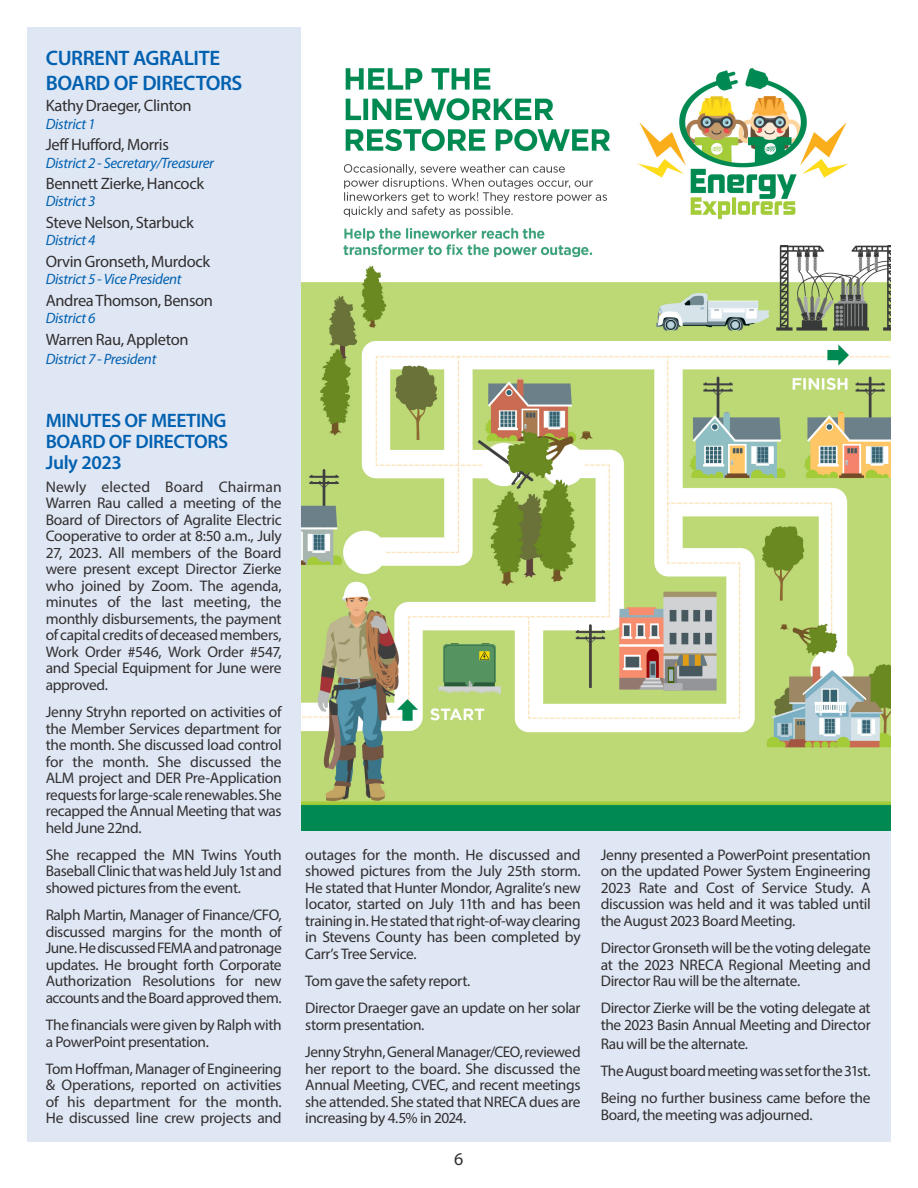
<style>
.page{position:relative;width:918px;height:1188px;background:#fff}
.page>*{position:absolute;margin:0;border:0;box-sizing:border-box;transform-origin:0 0}
.Titles{font:600 21px/25.2px "Myriad Pro";letter-spacing:-.02em;color:#0161b0}
.Titles-2{font:600 19.5px "Myriad Pro";letter-spacing:-.02em;color:#0161b0}
.t1{font:18px "Myriad Pro";color:#312f30}
.Board_of_Directors{font:16.5px "Myriad Pro";letter-spacing:-.02em;color:#312f30}
.Body{font:15.3px/16.5px "Myriad Pro";letter-spacing:-.02em;color:#312f30;text-align:justify}
.Board_of_Directors-2{font:italic 15px "Myriad Pro";letter-spacing:-.02em;color:#0161b0}
</style>
<div class="page">
<div style="left:27px;top:831px;width:864px;height:311px;background:#e0e7f4"></div>
<div style="left:27px;top:27px;width:274px;height:1115px;background:#e0e7f4"></div>
<img style="left:301px;top:68px;width:590px;height:763px">
<p class="Titles" style="left:46px;top:44px;width:198px">CURRENT AGRALITE<br>BOARD OF DIRECTORS</p>
<p class="Board_of_Directors" style="left:46px;top:96px;width:147px">Kathy Draeger, Clinton</p>
<p class="Board_of_Directors-2" style="left:46px;top:114px;width:51px">District 1</p>
<p class="Board_of_Directors" style="left:46px;top:135px;width:125px">Jeff Hufford, Morris</p>
<p class="Board_of_Directors-2" style="left:46px;top:153px;width:170px">District 2 - Secretary/Treasurer</p>
<p class="Board_of_Directors" style="left:46px;top:174px;width:160px">Bennett Zierke, Hancock</p>
<p class="Board_of_Directors-2" style="left:46px;top:192px;width:51px">District 3</p>
<p class="Board_of_Directors" style="left:46px;top:212px;width:150px">Steve Nelson, Starbuck</p>
<p class="Board_of_Directors-2" style="left:46px;top:231px;width:51px">District 4</p>
<p class="Board_of_Directors" style="left:46px;top:251px;width:166px">Orvin Gronseth, Murdock</p>
<p class="Board_of_Directors-2" style="left:46px;top:270px;width:137px">District 5 - Vice President</p>
<p class="Board_of_Directors" style="left:46px;top:290px;width:169px">Andrea Thomson, Benson</p>
<p class="Board_of_Directors-2" style="left:46px;top:309px;width:51px">District 6</p>
<p class="Board_of_Directors" style="left:46px;top:329px;width:144px">Warren Rau, Appleton</p>
<p class="Board_of_Directors-2" style="left:46px;top:349px;width:112px">District 7 - President</p>
<p class="Titles-2" style="left:46px;top:408px;width:182px">MINUTES OF MEETING</p>
<p class="Titles-2" style="left:46px;top:429px;width:184px">BOARD OF DIRECTORS</p>
<p class="Titles-2" style="left:46px;top:450px;width:78px">July 2023</p>
<p class="Body" style="left:46px;top:478px;width:238px">Newly elected Board Chairman Warren Rau called a meeting of the Board of Directors of Agralite Electric Cooperative to order at 8:50 a.m., July 27, 2023. All members of the Board were present except Director Zierke who joined by Zoom. The agenda, minutes of the last meeting, the monthly disbursements, the payment of capital credits of deceased members, Work Order #546, Work Order #547, and Special Equipment for June were approved.</p>
<p class="Body" style="left:46px;top:703px;width:238px">Jenny Stryhn reported on activities of the Member Services department for the month. She discussed load control for the month. She discussed the ALM project and DER Pre-Application requests for large-scale renewables. She recapped the Annual Meeting that was held June 22nd.</p>
<p class="Body" style="left:46px;top:846px;width:238px">She recapped the MN Twins Youth Baseball Clinic that was held July 1st and showed pictures from the event.</p>
<p class="Body" style="left:46px;top:907px;width:237px">Ralph Martin, Manager of Finance/CFO, discussed margins for the month of June. He discussed FEMA and patronage updates. He brought forth Corporate Authorization Resolutions for new accounts and the Board approved them.</p>
<p class="Body" style="left:46px;top:1016px;width:237px">The financials were given by Ralph with a PowerPoint presentation.</p>
<p class="Body" style="left:46px;top:1060px;width:237px">Tom Hoffman, Manager of Engineering &amp; Operations, reported on activities of his department for the month.<br>He discussed line crew projects and</p>
<p class="Body" style="left:305px;top:846px;width:277px">outages for the month. He discussed and showed pictures from the July 25th storm.<br>He stated that Hunter Mondor, Agralite’s new locator, started on July 11th and has been training in. He stated that right-of-way clearing in Stevens County has been completed by Carr’s Tree Service.</p>
<p class="Body" style="left:305px;top:972px;width:167px">Tom gave the safety report.</p>
<p class="Body" style="left:305px;top:1000px;width:277px">Director Draeger gave an update on her solar storm presentation.</p>
<p class="Body" style="left:305px;top:1044px;width:277px">Jenny Stryhn, General Manager/CEO, reviewed her report to the board. She discussed the Annual Meeting, CVEC, and recent meetings she attended. She stated that NRECA dues are increasing by 4.5% in 2024.</p>
<p class="t1" style="left:454px;top:1148px;width:11px">6</p>
<p class="Body" style="left:601px;top:846px;width:272px">Jenny presented a PowerPoint presentation on the updated Power System Engineering 2023 Rate and Cost of Service Study. A discussion was held and it was tabled until the August 2023 Board Meeting.</p>
<p class="Body" style="left:601px;top:939px;width:272px">Director Gronseth will be the voting delegate at the 2023 NRECA Regional Meeting and Director Rau will be the alternate.</p>
<p class="Body" style="left:601px;top:1000px;width:271px">Director Zierke will be the voting delegate at the 2023 Basin Annual Meeting and Director</p>
<p class="Body" style="left:601px;top:1035px;width:149px">Rau will be the alternate.</p>
<p class="Body" style="left:601px;top:1062px;width:271px">The August board meeting was set for the 31st.</p>
<p class="Body" style="left:601px;top:1090px;width:271px">Being no further business came before the<br>Board, the meeting was adjourned.</p>
</div>
